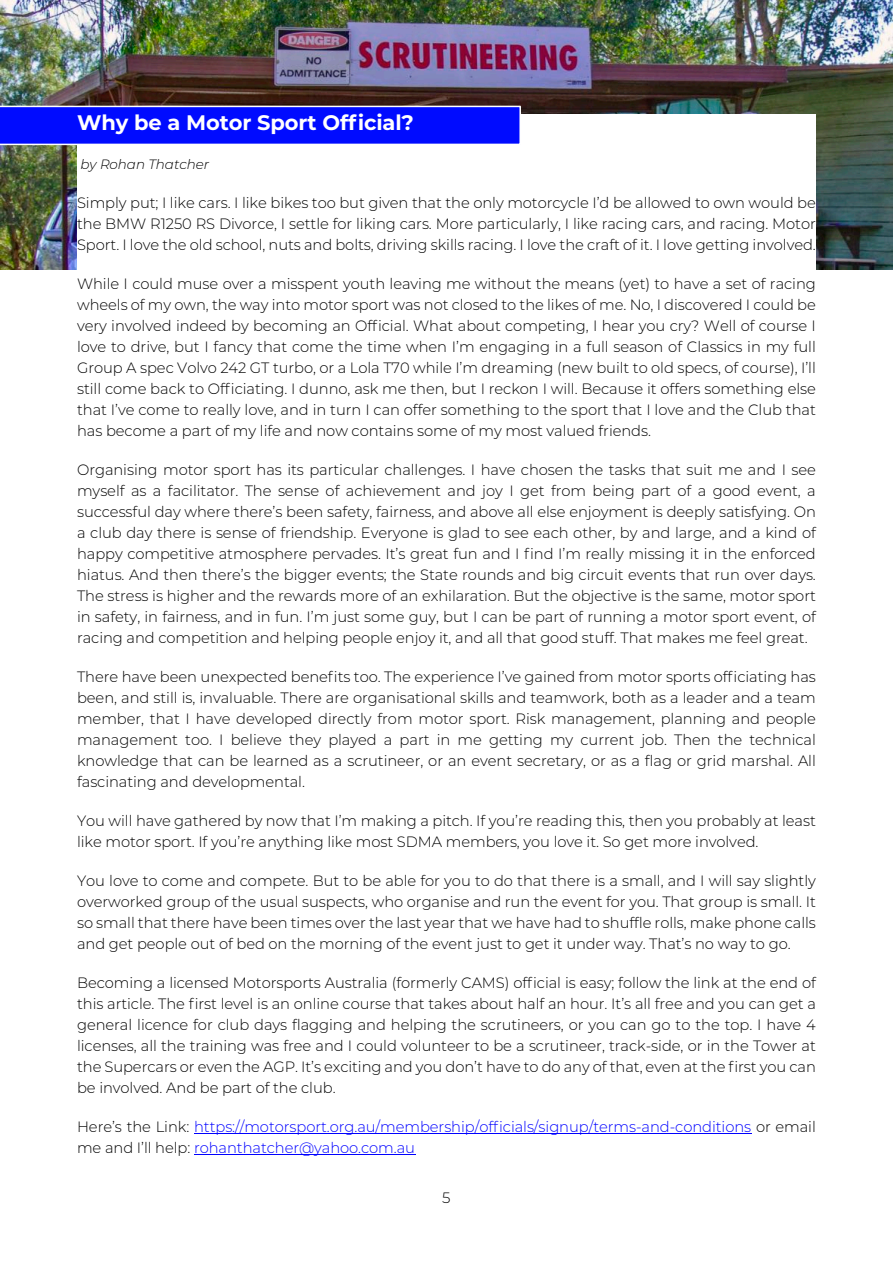
<style>
.page{position:relative;width:893px;height:1263px;background:#fff}
.page>*{position:absolute;margin:0;border:0;box-sizing:border-box;transform-origin:0 0}
.t1{font:700 21px "Montserrat";letter-spacing:-.005em;color:#fff}
.t2{font:300 15px/21px "Montserrat";letter-spacing:-.005em;color:#000;text-align:justify}
.t3{font:300 15px/21px "Montserrat";letter-spacing:-.005em;color:#00f}
.t4{font:italic 300 13.5px "Montserrat";letter-spacing:-.005em;color:#000}
.s1{color:#000}
</style>
<div class="page">
<img style="left:0;top:0;width:893px;height:269px">
<div style="left:77px;top:115px;width:739px;height:1051px;background:#fff"></div>
<svg style="left:0;top:106px;width:521px;height:39px;background:#111bfe"></svg>
<hr style="left:194px;top:1133px;width:557px;height:1px;background:#00f">
<hr style="left:194px;top:1154px;width:221px;height:1px;background:#00f">
<h1 class="t1" style="left:77px;top:110px;width:338px">Why be a Motor Sport Official?</h1>
<p class="t4" style="left:80px;top:156px;width:130px">by Rohan Thatcher</p>
<p class="t2" style="left:77px;top:192px;width:740px">Simply put; I like cars. I like bikes too but given that the only motorcycle I’d be allowed to own would be the BMW R1250 RS Divorce, I settle for liking cars. More particularly, I like racing cars, and racing. Motor Sport. I love the old school, nuts and bolts, driving skills racing. I love the craft of it. I love getting involved.</p>
<p class="t2" style="left:77px;top:273px;width:740px">While I could muse over a misspent youth leaving me without the means (yet) to have a set of racing wheels of my own, the way into motor sport was not closed to the likes of me. No, I discovered I could be very involved indeed by becoming an Official. What about competing, I hear you cry? Well of course I love to drive, but I fancy that come the time when I’m engaging in a full season of Classics in my full Group A spec Volvo 242 GT turbo, or a Lola T70 while I’m dreaming (new built to old specs, of course), I’ll still come back to Officiating. I dunno, ask me then, but I reckon I will. Because it offers something else that I’ve come to really love, and in turn I can offer something to the sport that I love and the Club that has become a part of my life and now contains some of my most valued friends.</p>
<p class="t2" style="left:77px;top:459px;width:740px">Organising motor sport has its particular challenges. I have chosen the tasks that suit me and I see myself as a facilitator. The sense of achievement and joy I get from being part of a good event, a successful day where there’s been safety, fairness, and above all else enjoyment is deeply satisfying. On a club day there is sense of friendship. Everyone is glad to see each other, by and large, and a kind of happy competitive atmosphere pervades. It’s great fun and I find I’m really missing it in the enforced hiatus. And then there’s the bigger events; the State rounds and big circuit events that run over days.<br>The stress is higher and the rewards more of an exhilaration. But the objective is the same, motor sport in safety, in fairness, and in fun. I’m just some guy, but I can be part of running a motor sport event, of racing and competition and helping people enjoy it, and all that good stuff. That makes me feel great.</p>
<p class="t2" style="left:77px;top:666px;width:740px">There have been unexpected benefits too. The experience I’ve gained from motor sports officiating has been, and still is, invaluable. There are organisational skills and teamwork, both as a leader and a team member, that I have developed directly from motor sport. Risk management, planning and people management too. I believe they played a part in me getting my current job. Then the technical knowledge that can be learned as a scrutineer, or an event secretary, or as a flag or grid marshal. All fascinating and developmental.</p>
<p class="t2" style="left:77px;top:810px;width:740px">You will have gathered by now that I’m making a pitch. If you’re reading this, then you probably at least like motor sport. If you’re anything like most SDMA members, you love it. So get more involved.</p>
<p class="t2" style="left:77px;top:870px;width:740px">You love to come and compete. But to be able for you to do that there is a small, and I will say slightly overworked group of the usual suspects, who organise and run the event for you. That group is small. It so small that there have been times over the last year that we have had to shuffle rolls, make phone calls and get people out of bed on the morning of the event just to get it under way. That’s no way to go.</p>
<p class="t2" style="left:77px;top:972px;width:740px">Becoming a licensed Motorsports Australia (formerly CAMS) official is easy; follow the link at the end of this article. The first level is an online course that takes about half an hour. It’s all free and you can get a general licence for club days flagging and helping the scrutineers, or you can go to the top. I have 4 licenses, all the training was free and I could volunteer to be a scrutineer, track-side, or in the Tower at the Supercars or even the AGP. It’s exciting and you don’t have to do any of that, even at the first you can be involved. And be part of the club.</p>
<p class="t3" style="left:77px;top:1116px;width:740px"><span class="s1">Here’s the Link:</span> https://motorsport.org.au/membership/officials/signup/terms-and-conditions <span class="s1">or email me and I’ll help:</span> rohanthatcher@yahoo.com.au</p>
<p class="t2" style="left:442px;top:1187px;width:10px">5</p>
</div>
